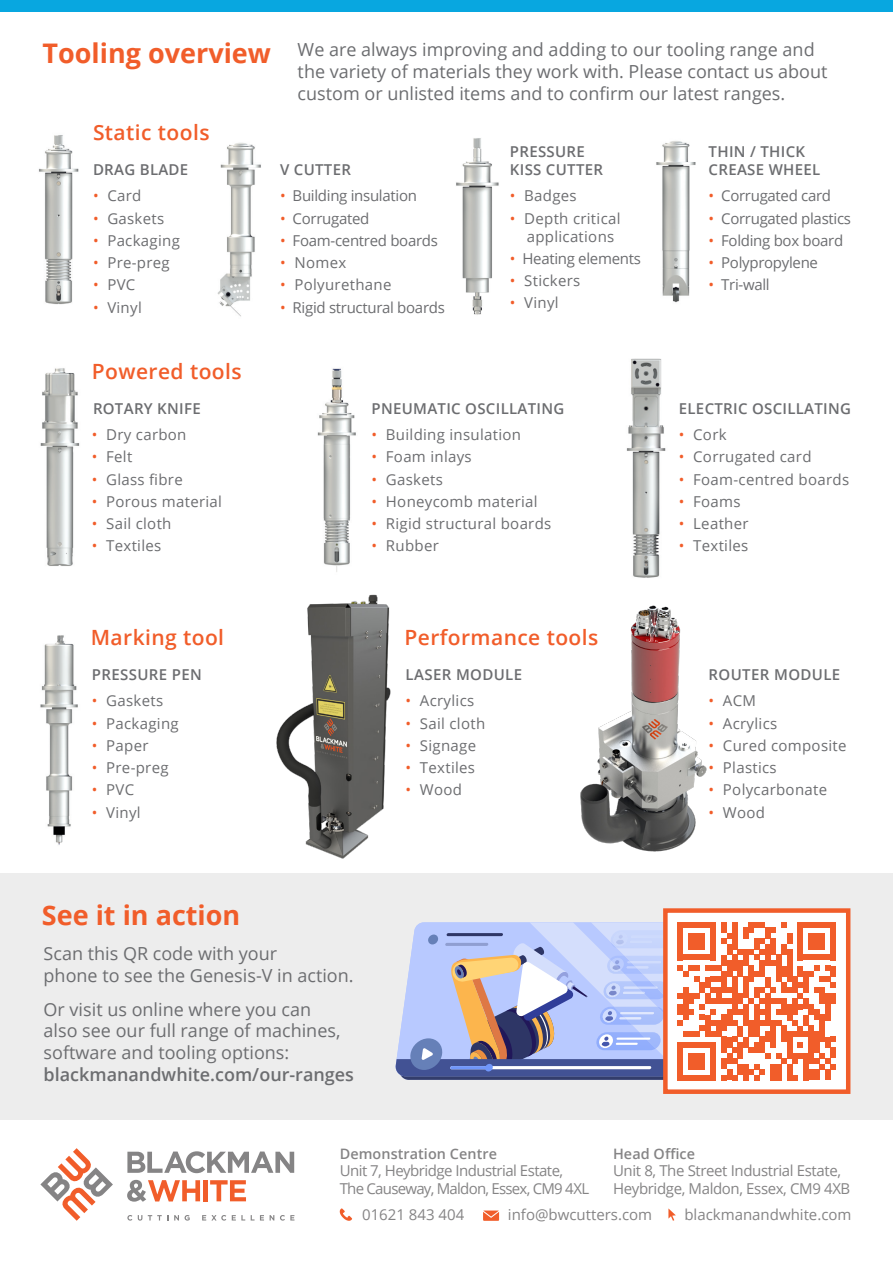
<style>
.page{position:relative;width:893px;height:1263px;background:#fff}
.page>*{position:absolute;margin:0;border:0;box-sizing:border-box;transform-origin:0 0}
.t1{font:700 27px "Open Sans";color:#f15d2a}
.t2{font:600 21px "Open Sans";letter-spacing:.02em;color:#f15d2a}
.t3{font:18px/21.6px "Open Sans";color:#6c6d70}
.t4{font:15px/18px "Open Sans";letter-spacing:.02em;color:#6c6d70}
.t5{font:15px "Open Sans";letter-spacing:-.02em;color:#6c6d70}
.t6{font:600 15px/18px "Open Sans";letter-spacing:.02em;color:#6c6d70}
.t7{font:15px/17.2px "Open Sans";letter-spacing:-.025em;color:#858485}
.t8{font:15px "Open Sans";color:#858485}
.t9{font:600 14.4px "Open Sans";letter-spacing:.005em;color:#858485}
.s1{color:#f15d2a}
.s2{font-weight:600}
</style>
<div class="page">
<div style="left:0;top:873px;width:893px;height:247px;background:#ededed"></div>
<div style="left:0;top:0;width:893px;height:12px;background:#08a7e0"></div>
<div style="left:663px;top:908px;width:187px;height:186px;background:#fff;border:4px solid #f15d2a"></div>
<svg style="left:395px;top:922px;width:441px;height:158px"></svg>
<img style="left:38px;top:135px;width:41px;height:169px">
<img style="left:456px;top:138px;width:43px;height:177px">
<img style="left:656px;top:141px;width:40px;height:162px">
<img style="left:626px;top:358px;width:40px;height:220px">
<img style="left:317px;top:368px;width:39px;height:204px">
<img style="left:217px;top:142px;width:44px;height:175px">
<img style="left:40px;top:368px;width:40px;height:198px">
<img style="left:40px;top:635px;width:38px;height:210px">
<img style="left:276px;top:594px;width:115px;height:265px">
<img style="left:580px;top:605px;width:127px;height:247px">
<svg style="left:40px;top:1148px;width:73px;height:73px"></svg>
<svg style="left:127px;top:1151px;width:167px;height:22px"></svg>
<svg style="left:127px;top:1180px;width:73px;height:22px"></svg>
<div style="left:203px;top:1180px;width:5px;height:21px;background:#f15d2a"></div>
<svg style="left:210px;top:1180px;width:36px;height:21px"></svg>
<svg style="left:127px;top:1215px;width:5px;height:5px"></svg>
<svg style="left:138px;top:1215px;width:4px;height:5px"></svg>
<svg style="left:148px;top:1215px;width:20px;height:5px"></svg>
<svg style="left:174px;top:1215px;width:5px;height:5px"></svg>
<svg style="left:185px;top:1215px;width:5px;height:5px"></svg>
<svg style="left:202px;top:1215px;width:24px;height:5px"></svg>
<svg style="left:232px;top:1215px;width:13px;height:5px"></svg>
<svg style="left:251px;top:1215px;width:13px;height:5px"></svg>
<svg style="left:270px;top:1215px;width:4px;height:5px"></svg>
<svg style="left:280px;top:1215px;width:14px;height:5px"></svg>
<svg style="left:340px;top:1208px;width:12px;height:13px"></svg>
<svg style="left:483px;top:1210px;width:16px;height:11px"></svg>
<svg style="left:668px;top:1208px;width:8px;height:13px"></svg>
<p class="t1" style="left:43px;top:34px;width:230px">Tooling overview</p>
<p class="t3" style="left:298px;top:38px;width:531px">We are always improving and adding to our tooling range and the variety of materials they work with. Please contact us about custom or unlisted items and to confirm our latest ranges.</p>
<p class="t2" style="left:93px;top:118px;width:118px">Static tools</p>
<p class="t6" style="left:93px;top:160px;width:97px">DRAG BLADE</p>
<p class="t6" style="left:280px;top:160px;width:72px">V CUTTER</p>
<p class="t6" style="left:510px;top:142px;width:95px">PRESSURE<br>KISS CUTTER</p>
<p class="t6" style="left:709px;top:142px;width:113px">THIN / THICK<br>CREASE WHEEL</p>
<p class="t4" style="left:93px;top:186px;width:50px"><span class="s1">•</span> Card</p>
<p class="t4" style="left:93px;top:209px;width:73px"><span class="s1">•</span> Gaskets</p>
<p class="t4" style="left:93px;top:231px;width:88px"><span class="s1">•</span> Packaging</p>
<p class="t4" style="left:93px;top:253px;width:78px"><span class="s1">•</span> Pre-preg</p>
<p class="t4" style="left:93px;top:275px;width:44px"><span class="s1">•</span> PVC</p>
<p class="t4" style="left:93px;top:298px;width:50px"><span class="s1">•</span> Vinyl</p>
<p class="t5" style="left:280px;top:186px;width:138px"><span class="s1">•</span> Building insulation</p>
<p class="t5" style="left:280px;top:208px;width:91px"><span class="s1">•</span> Corrugated</p>
<p class="t5" style="left:280px;top:230px;width:159px"><span class="s1">•</span> Foam-centred boards</p>
<p class="t4" style="left:280px;top:253px;width:68px"><span class="s1">•</span> Nomex</p>
<p class="t4" style="left:280px;top:275px;width:113px"><span class="s1">•</span> Polyurethane</p>
<p class="t5" style="left:280px;top:297px;width:166px"><span class="s1">•</span> Rigid structural boards</p>
<p class="t4" style="left:510px;top:186px;width:68px"><span class="s1">•</span> Badges</p>
<p class="t4" style="left:527px;top:209px;width:95px;text-indent:-17px"><span class="s1">•</span> Depth critical applications</p>
<p class="t5" style="left:510px;top:248px;width:132px"><span class="s1">•</span> Heating elements</p>
<p class="t4" style="left:510px;top:271px;width:72px"><span class="s1">•</span> Stickers</p>
<p class="t4" style="left:510px;top:293px;width:50px"><span class="s1">•</span> Vinyl</p>
<p class="t5" style="left:709px;top:186px;width:124px"><span class="s1">•</span> Corrugated card</p>
<p class="t5" style="left:709px;top:208px;width:144px"><span class="s1">•</span> Corrugated plastics</p>
<p class="t5" style="left:709px;top:230px;width:136px"><span class="s1">•</span> Folding box board</p>
<p class="t5" style="left:709px;top:252px;width:111px"><span class="s1">•</span> Polypropylene</p>
<p class="t4" style="left:709px;top:275px;width:63px"><span class="s1">•</span> Tri-wall</p>
<p class="t2" style="left:92px;top:357px;width:151px">Powered tools</p>
<p class="t6" style="left:93px;top:399px;width:109px">ROTARY KNIFE</p>
<p class="t4" style="left:92px;top:425px;width:96px"><span class="s1">•</span> Dry carbon</p>
<p class="t4" style="left:92px;top:448px;width:42px"><span class="s1">•</span> Felt</p>
<p class="t4" style="left:92px;top:470px;width:92px"><span class="s1">•</span> Glass fibre</p>
<p class="t4" style="left:92px;top:492px;width:132px"><span class="s1">•</span> Porous material</p>
<p class="t4" style="left:92px;top:514px;width:81px"><span class="s1">•</span> Sail cloth</p>
<p class="t4" style="left:92px;top:537px;width:71px"><span class="s1">•</span> Textiles</p>
<p class="t6" style="left:372px;top:399px;width:194px">PNEUMATIC OSCILLATING</p>
<p class="t4" style="left:372px;top:425px;width:151px"><span class="s1">•</span> Building insulation</p>
<p class="t4" style="left:372px;top:448px;width:102px"><span class="s1">•</span> Foam inlays</p>
<p class="t4" style="left:372px;top:470px;width:73px"><span class="s1">•</span> Gaskets</p>
<p class="t4" style="left:372px;top:492px;width:168px"><span class="s1">•</span> Honeycomb material</p>
<p class="t4" style="left:372px;top:514px;width:181px"><span class="s1">•</span> Rigid structural boards</p>
<p class="t4" style="left:372px;top:537px;width:69px"><span class="s1">•</span> Rubber</p>
<p class="t6" style="left:679px;top:399px;width:174px">ELECTRIC OSCILLATING</p>
<p class="t4" style="left:679px;top:425px;width:49px"><span class="s1">•</span> Cork</p>
<p class="t4" style="left:679px;top:448px;width:134px"><span class="s1">•</span> Corrugated card</p>
<p class="t4" style="left:679px;top:470px;width:172px"><span class="s1">•</span> Foam-centred boards</p>
<p class="t4" style="left:679px;top:492px;width:63px"><span class="s1">•</span> Foams</p>
<p class="t4" style="left:679px;top:514px;width:71px"><span class="s1">•</span> Leather</p>
<p class="t4" style="left:679px;top:537px;width:71px"><span class="s1">•</span> Textiles</p>
<p class="t2" style="left:91px;top:623px;width:135px">Marking tool</p>
<p class="t2" style="left:405px;top:623px;width:195px">Performance tools</p>
<p class="t6" style="left:92px;top:665px;width:112px">PRESSURE PEN</p>
<p class="t6" style="left:406px;top:665px;width:118px">LASER MODULE</p>
<p class="t6" style="left:709px;top:665px;width:133px">ROUTER MODULE</p>
<p class="t4" style="left:406px;top:691px;width:70px"><span class="s1">•</span> Acrylics</p>
<p class="t4" style="left:406px;top:714px;width:81px"><span class="s1">•</span> Sail cloth</p>
<p class="t4" style="left:406px;top:736px;width:72px"><span class="s1">•</span> Signage</p>
<p class="t4" style="left:406px;top:758px;width:71px"><span class="s1">•</span> Textiles</p>
<p class="t4" style="left:406px;top:780px;width:58px"><span class="s1">•</span> Wood</p>
<p class="t4" style="left:92px;top:691px;width:73px"><span class="s1">•</span> Gaskets</p>
<p class="t4" style="left:92px;top:714px;width:88px"><span class="s1">•</span> Packaging</p>
<p class="t4" style="left:92px;top:736px;width:58px"><span class="s1">•</span> Paper</p>
<p class="t4" style="left:92px;top:758px;width:78px"><span class="s1">•</span> Pre-preg</p>
<p class="t4" style="left:92px;top:780px;width:44px"><span class="s1">•</span> PVC</p>
<p class="t4" style="left:92px;top:803px;width:50px"><span class="s1">•</span> Vinyl</p>
<p class="t4" style="left:709px;top:691px;width:49px"><span class="s1">•</span> ACM</p>
<p class="t4" style="left:709px;top:714px;width:70px"><span class="s1">•</span> Acrylics</p>
<p class="t4" style="left:709px;top:736px;width:139px"><span class="s1">•</span> Cured composite</p>
<p class="t4" style="left:709px;top:758px;width:70px"><span class="s1">•</span> Plastics</p>
<p class="t4" style="left:709px;top:780px;width:120px"><span class="s1">•</span> Polycarbonate</p>
<p class="t4" style="left:709px;top:803px;width:58px"><span class="s1">•</span> Wood</p>
<p class="t1" style="left:42px;top:896px;width:200px">See it in action</p>
<p class="t3" style="left:44px;top:942px;width:312px">Scan this QR code with your<br>phone to see the Genesis-V in action.</p>
<p class="t3" style="left:44px;top:998px;width:312px">Or visit us online where you can<br>also see our full range of machines, software and tooling options: <span class="s2">blackmanandwhite.com/our-ranges</span></p>
<p class="t9" style="left:340px;top:1144px;width:159px">Demonstration Centre</p>
<p class="t7" style="left:340px;top:1162px;width:251px">Unit 7, Heybridge Industrial Estate,<br>The Causeway, Maldon, Essex, CM9 4XL</p>
<p class="t9" style="left:613px;top:1144px;width:83px">Head Office</p>
<p class="t7" style="left:613px;top:1162px;width:239px">Unit 8, The Street Industrial Estate,<br>Heybridge, Maldon, Essex, CM9 4XB</p>
<p class="t8" style="left:362px;top:1205px;width:104px">01621 843 404</p>
<p class="t8" style="left:508px;top:1205px;width:146px">info@bwcutters.com</p>
<p class="t8" style="left:684px;top:1205px;width:169px">blackmanandwhite.com</p>
</div>
